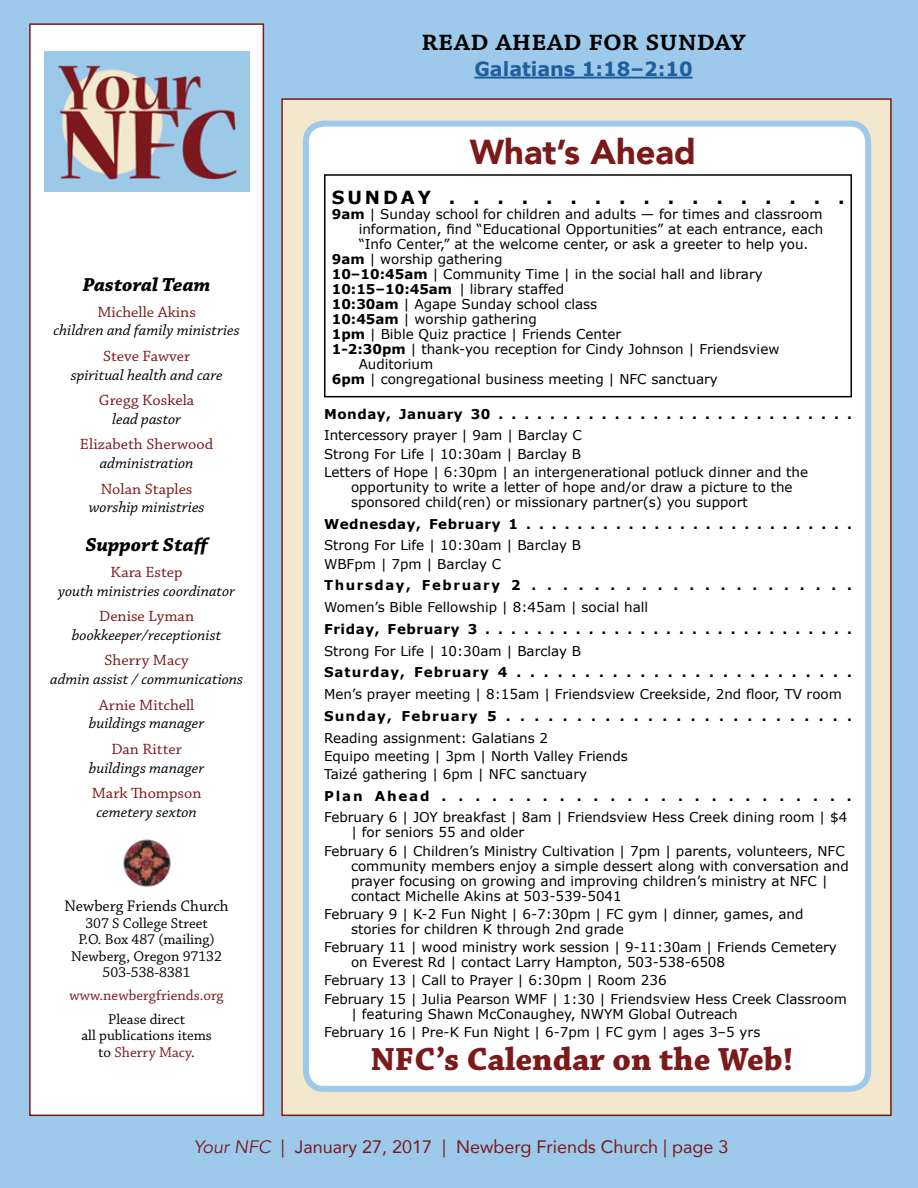
<style>
.page{position:relative;width:918px;height:1188px;background:#9dc9eb}
.page>*{position:absolute;margin:0;border:0;box-sizing:border-box;transform-origin:0 0}
.t1{font:900 34.5px "Avenir";color:#7c1a1b}
.t2{font:700 33.75px "Chaparral Pro";color:#7c1a1b}
.t3{font:600 30px "Chaparral Pro";color:#000}
.t4{font:italic 700 19.8px "Chaparral Pro";color:#000;scale:1.04 1}
.t5{font:700 19.5px "Verdana";color:#215e9e}
.t6{font:18px "Avenir";color:#7c1a1b}
.t7{font:700 18px "Verdana";letter-spacing:.16em;color:#000}
.t8{font:16.2px "Chaparral Pro";color:#000}
.t9{font:italic 15.6px "Chaparral Pro";color:#000;scale:1.04 1}
.t10{font:15.6px "Chaparral Pro";color:#7c1a1b;scale:1.04 1}
.t11{font:15px/16.5px "Chaparral Pro";color:#000;text-align:center}
.t12{font:15px "Chaparral Pro";color:#7c1a1b}
.t13{font:13.5px/18.3px "Verdana";color:#000}
.t14{font:700 13.5px "Verdana";letter-spacing:.04em;color:#000}
.t15{font:700 13.5px "Verdana";letter-spacing:.075em;color:#000}
.t16{font:700 13.5px "Verdana";letter-spacing:.12em;color:#000}
.t17{font:700 13.5px "Verdana";letter-spacing:.135em;color:#000}
.s1{color:#7c1a1b}
.s2{font-weight:700}
.s3{font-style:italic}
</style>
<div class="page">
<div style="left:29px;top:23px;width:235px;height:1093px;background:#fff;border:2px solid #7c1a1b"></div>
<img style="left:44px;top:52px;width:205px;height:140px">
<img style="left:123px;top:839px;width:48px;height:48px">
<hr style="left:474px;top:77px;width:219px;height:2px;background:#215e9e">
<div style="left:281px;top:98px;width:611px;height:1018px;background:#f3e7cd;border:2px solid #7c1a1b"></div>
<div style="left:306px;top:124px;width:562px;height:965px;background:#fff;border-radius:18px"></div>
<div style="left:303px;top:121px;width:568px;height:971px;border:6px solid #9dc9eb;border-radius:18px"></div>
<div style="left:324px;top:174px;width:528px;height:223px;border:2px solid #000"></div>
<h3 class="t3" style="left:422px;top:24px;width:326px">read ahead for sunday</h3>
<h3 class="t5" style="left:474px;top:57px;width:220px">Galatians 1:18–2:10</h3>
<h3 class="t4" style="left:83px;top:273px;width:124px">Pastoral Team</h3>
<p class="t10" style="left:97px;top:303px;width:96px">Michelle Akins</p>
<p class="t9" style="left:54px;top:322px;width:181px">children and family ministries</p>
<p class="t10" style="left:103px;top:347px;width:85px">Steve Fawver</p>
<p class="t9" style="left:71px;top:366px;width:148px">spiritual health and care</p>
<p class="t10" style="left:99px;top:392px;width:93px">Gregg Koskela</p>
<p class="t9" style="left:112px;top:410px;width:68px">lead pastor</p>
<p class="t10" style="left:80px;top:436px;width:130px">Elizabeth Sherwood</p>
<p class="t9" style="left:100px;top:455px;width:92px">administration</p>
<p class="t10" style="left:101px;top:480px;width:90px">Nolan Staples</p>
<p class="t9" style="left:89px;top:499px;width:113px">worship ministries</p>
<h3 class="t4" style="left:85px;top:533px;width:121px">Support Staff</h3>
<p class="t10" style="left:111px;top:563px;width:71px">Kara Estep</p>
<p class="t9" style="left:58px;top:582px;width:172px">youth ministries coordinator</p>
<p class="t10" style="left:99px;top:608px;width:93px">Denise Lyman</p>
<p class="t9" style="left:72px;top:626px;width:145px">bookkeeper/receptionist</p>
<p class="t10" style="left:104px;top:652px;width:83px">Sherry Macy</p>
<p class="t9" style="left:50px;top:671px;width:187px">admin assist / communications</p>
<p class="t10" style="left:99px;top:696px;width:94px">Arnie Mitchell</p>
<p class="t9" style="left:89px;top:715px;width:113px">buildings manager</p>
<p class="t10" style="left:112px;top:740px;width:69px">Dan Ritter</p>
<p class="t9" style="left:89px;top:759px;width:113px">buildings manager</p>
<p class="t10" style="left:92px;top:785px;width:107px">Mark Thompson</p>
<p class="t9" style="left:96px;top:804px;width:98px">cemetery sexton</p>
<p class="t8" style="left:65px;top:897px;width:166px">Newberg Friends Church</p>
<p class="t11" style="left:71px;top:915px;width:152px">307 S College Street<br>P.O. Box 487 (mailing)<br>Newberg, Oregon 97132<br>503-538-8381</p>
<p class="t12" style="left:70px;top:987px;width:156px">www.newbergfriends.org</p>
<p class="t11" style="left:81px;top:1011px;width:132px">Please direct<br>all publications items to <span class="s1">Sherry Macy</span>.</p>
<h1 class="t1" style="left:470px;top:122px;width:228px">What’s Ahead</h1>
<h3 class="t7" style="left:332px;top:186px;width:514px">SUNDAY.................</h3>
<p class="t13" style="left:332px;top:204px;width:492px"><span class="s2">9am</span> | Sunday school for children and adults — for times and classroom</p>
<p class="t13" style="left:359px;top:219px;width:466px">information, find “Educational Opportunities” at each entrance, each</p>
<p class="t13" style="left:359px;top:234px;width:451px">“Info Center,” at the welcome center, or ask a greeter to help you.</p>
<p class="t13" style="left:332px;top:249px;width:172px"><span class="s2">9am</span> | worship gathering</p>
<p class="t13" style="left:332px;top:264px;width:433px"><span class="s2">10–10:45am</span> | Community Time | in the social hall and library</p>
<p class="t13" style="left:332px;top:279px;width:234px"><span class="s2">10:15–10:45am</span> | library staffed</p>
<p class="t13" style="left:332px;top:294px;width:267px"><span class="s2">10:30am</span> | Agape Sunday school class</p>
<p class="t13" style="left:332px;top:309px;width:207px"><span class="s2">10:45am</span> | worship gathering</p>
<p class="t13" style="left:332px;top:324px;width:291px"><span class="s2">1pm</span> | Bible Quiz practice | Friends Center</p>
<p class="t13" style="left:332px;top:339px;width:449px"><span class="s2">1-2:30pm</span> | thank-you reception for Cindy Johnson | Friendsview</p>
<p class="t13" style="left:359px;top:354px;width:76px">Auditorium</p>
<p class="t13" style="left:332px;top:369px;width:388px"><span class="s2">6pm</span> | congregational business meeting | NFC sanctuary</p>
<p class="t14" style="left:324px;top:405px;width:529px">Monday, January 30 . . . . . . . . . . . . . . . . . . . . . . . . . . . .</p>
<p class="t13" style="left:324px;top:426px;width:486px">Intercessory prayer | 9am | Barclay C<br>Strong For Life | 10:30am | Barclay B<br>Letters of Hope | 6:30pm | an intergenerational potluck dinner and the</p>
<p class="t13" style="left:351px;top:479px;width:443px;line-height:15px">opportunity to write a letter of hope and/or draw a picture to the sponsored child(ren) or missionary partner(s) you support</p>
<p class="t14" style="left:324px;top:515px;width:530px">Wednesday, February 1 . . . . . . . . . . . . . . . . . . . . . . . . . .</p>
<p class="t13" style="left:324px;top:536px;width:259px">Strong For Life | 10:30am | Barclay B<br>WBFpm | 7pm | Barclay C</p>
<p class="t16" style="left:324px;top:577px;width:530px">Thursday,February2.....................</p>
<p class="t13" style="left:324px;top:598px;width:326px">Women’s Bible Fellowship | 8:45am | social hall</p>
<p class="t14" style="left:324px;top:620px;width:530px">Friday, February 3 . . . . . . . . . . . . . . . . . . . . . . . . . . . . .</p>
<p class="t13" style="left:324px;top:641px;width:259px">Strong For Life | 10:30am | Barclay B</p>
<p class="t15" style="left:324px;top:664px;width:529px">Saturday, February 4 . . . . . . . . . . . . . . . . . . . . . . . . .</p>
<p class="t13" style="left:324px;top:685px;width:519px">Men’s prayer meeting | 8:15am | Friendsview Creekside, 2nd floor, TV room</p>
<p class="t15" style="left:324px;top:707px;width:529px">Sunday,February5.........................</p>
<p class="t13" style="left:324px;top:728px;width:305px">Reading assignment: Galatians 2<br>Equipo meeting | 3pm | North Valley Friends<br>Taizé gathering | 6pm | NFC sanctuary</p>
<p class="t17" style="left:324px;top:787px;width:529px">PlanAhead.........................</p>
<p class="t13" style="left:351px;top:810px;width:498px;line-height:15px;text-indent:-27px">February 6 | JOY breakfast | 8am | Friendsview Hess Creek dining room | $4 | for seniors 55 and older</p>
<p class="t13" style="left:351px;top:843px;width:499px;line-height:15px;text-indent:-27px">February 6 | Children’s Ministry Cultivation | 7pm | parents, volunteers, NFC community members enjoy a simple dessert along with conversation and prayer focusing on growing and improving children’s ministry at NFC | contact Michelle Akins at 503-539-5041</p>
<p class="t13" style="left:351px;top:906px;width:454px;line-height:15px;text-indent:-27px">February 9 | K-2 Fun Night | 6-7:30pm | FC gym | dinner, games, and stories for children K through 2nd grade</p>
<p class="t13" style="left:351px;top:939px;width:487px;line-height:15px;text-indent:-27px">February 11 | wood ministry work session | 9-11:30am | Friends Cemetery on Everest Rd | contact Larry Hampton, 503-538-6508</p>
<p class="t13" style="left:324px;top:971px;width:524px">February 13 | Call to Prayer | 6:30pm | Room 236<br>February 15 | Julia Pearson WMF | 1:30 | Friendsview Hess Creek Classroom</p>
<p class="t13" style="left:324px;top:1004px;width:438px;text-align:center">| featuring Shawn McConaughey, NWYM Global Outreach<br>February 16 | Pre-K Fun Night | 6-7pm | FC gym | ages 3–5 yrs</p>
<h2 class="t2" style="left:371px;top:1040px;width:424px">NFC’s Calendar on the Web!</h2>
<h3 class="t6" style="left:194px;top:1132px;width:536px"><span class="s3">Your NFC</span> | January 27, 2017 | Newberg Friends Church | page 3</h3>
</div>
